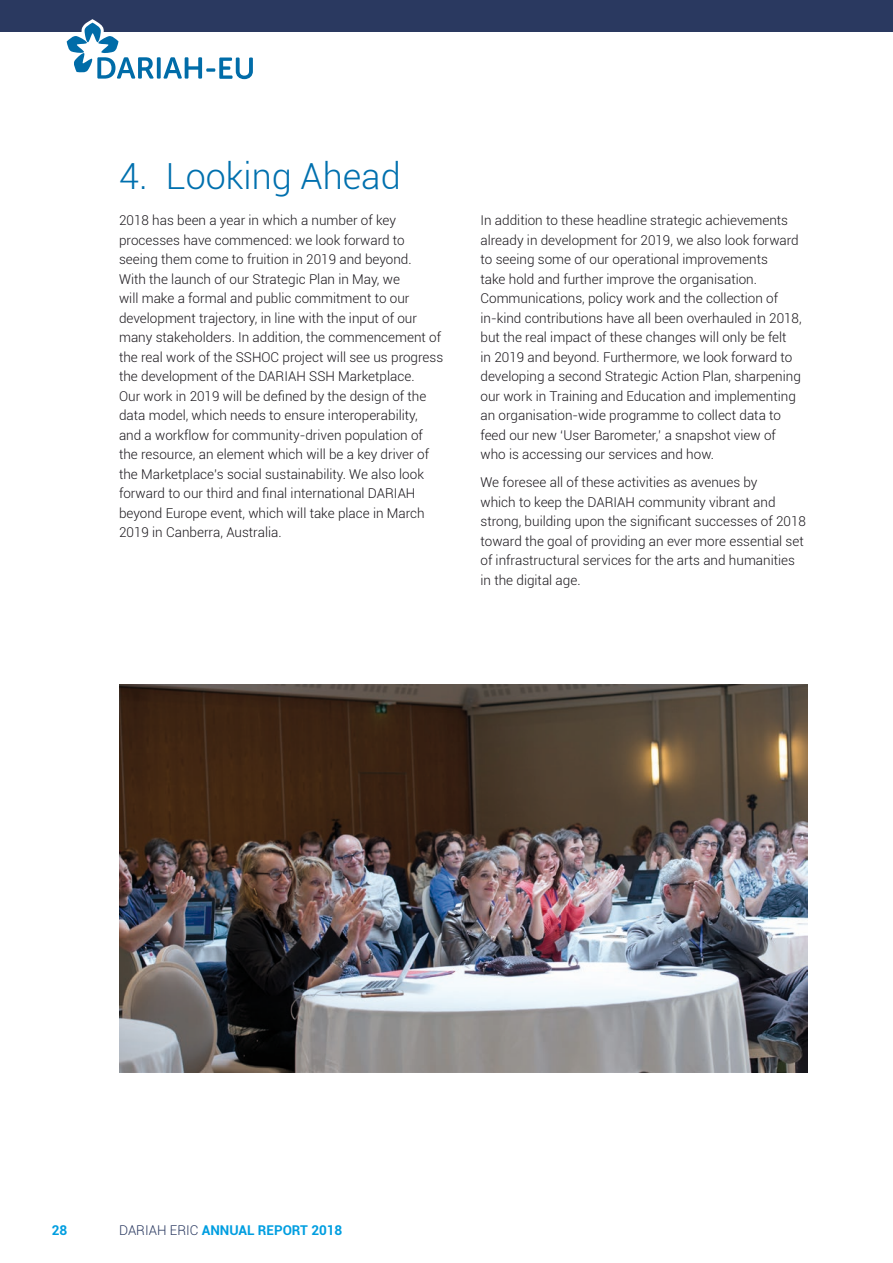
<style>
.page{position:relative;width:893px;height:1263px;background:#fff}
.page>*{position:absolute;margin:0;border:0;box-sizing:border-box;transform-origin:0 0}
.t1{font:300 36px "Roboto";color:#0070ae}
.Body_0-0__2{font:300 13.5px/19.5px "Roboto";color:#1a171c}
.t2{font:700 13.5px "Roboto";color:#009ee0}
.s1{font-weight:300;color:#2a3960}
</style>
<div class="page">
<img style="left:119px;top:685px;width:689px;height:387px">
<div style="left:0;top:0;width:893px;height:32px;background:#2a3960"></div>
<svg style="left:157px;top:57px;width:4px;height:22px"></svg>
<svg style="left:67px;top:19px;width:87px;height:60px"></svg>
<svg style="left:163px;top:57px;width:90px;height:22px"></svg>
<h1 class="t1" style="left:119px;top:151px;width:283px">4. Looking Ahead</h1>
<p class="Body_0-0__2" style="left:119px;top:210px;width:326px">2018 has been a year in which a number of key processes have commenced: we look forward to seeing them come to fruition in 2019 and beyond.<br>With the launch of our Strategic Plan in May, we<br>will make a formal and public commitment to our development trajectory, in line with the input of our many stakeholders. In addition, the commencement of the real work of the SSHOC project will see us progress the development of the DARIAH SSH Marketplace.<br>Our work in 2019 will be defined by the design of the data model, which needs to ensure interoperability, and a workflow for community-driven population of the resource, an element which will be a key driver of the Marketplace’s social sustainability. We also look forward to our third and final international DARIAH beyond Europe event, which will take place in March 2019 in Canberra, Australia.</p>
<p class="Body_0-0__2" style="left:480px;top:210px;width:323px">In addition to these headline strategic achievements already in development for 2019, we also look forward to seeing some of our operational improvements<br>take hold and further improve the organisation.<br>Communications, policy work and the collection of in-kind contributions have all been overhauled in 2018, but the real impact of these changes will only be felt<br>in 2019 and beyond. Furthermore, we look forward to developing a second Strategic Action Plan, sharpening our work in Training and Education and implementing an organisation-wide programme to collect data to feed our new ‘User Barometer,’ a snapshot view of who is accessing our services and how.</p>
<p class="Body_0-0__2" style="left:480px;top:472px;width:327px">We foresee all of these activities as avenues by<br>which to keep the DARIAH community vibrant and strong, building upon the significant successes of 2018 toward the goal of providing an ever more essential set of infrastructural services for the arts and humanities in the digital age.</p>
<p class="t2" style="left:52px;top:1220px;width:17px">28</p>
<p class="t2" style="left:119px;top:1220px;width:225px"><span class="s1">DARIAH ERIC</span> ANNUAL REPORT 2018</p>
</div>
